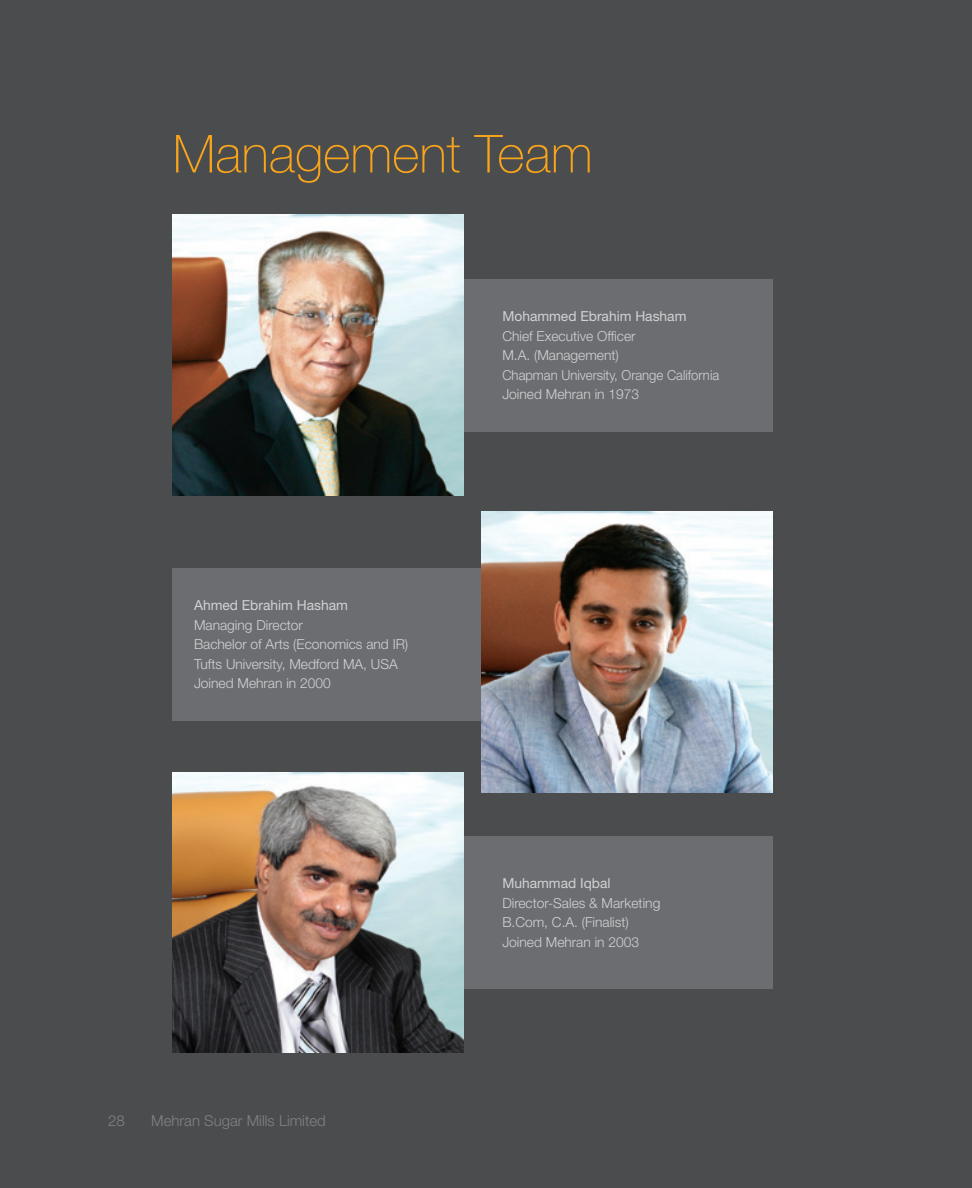
<style>
.page{position:relative;width:972px;height:1188px;background:#4b4c4d}
.page>*{position:absolute;margin:0;border:0;box-sizing:border-box;transform-origin:0 0}
.t1{font:100 52.5px "Helvetica Neue LT Std";color:#f9a51b}
.t2{font:300 15px "Helvetica Neue LT Std";color:#808285}
.t3{font:300 13.8px "Helvetica Neue LT Std";color:#d1d2d4}
.t4{font:13.8px "Helvetica Neue LT Std";color:#d1d2d4}
.t5{font:300 13.8px "Helvetica Neue LT Std";color:#d1d2d4;scale:.95 1}
</style>
<div class="page">
<img style="left:173px;top:215px;width:291px;height:281px">
<img style="left:481px;top:512px;width:291px;height:281px">
<img style="left:173px;top:772px;width:291px;height:281px">
<div style="left:464px;top:279px;width:308px;height:153px;background:#6c6d70"></div>
<div style="left:464px;top:836px;width:308px;height:153px;background:#6c6d70"></div>
<div style="left:173px;top:568px;width:308px;height:153px;background:#6c6d70"></div>
<p class="t1" style="left:173px;top:124px;width:421px">Management Team</p>
<p class="t4" style="left:194px;top:597px;width:155px">Ahmed Ebrahim Hasham</p>
<p class="t3" style="left:194px;top:617px;width:110px">Managing Director</p>
<p class="t3" style="left:194px;top:636px;width:216px">Bachelor of Arts (Economics and IR)</p>
<p class="t3" style="left:194px;top:656px;width:205px">Tufts University, Medford MA, USA</p>
<p class="t3" style="left:194px;top:675px;width:138px">Joined Mehran in 2000</p>
<p class="t2" style="left:108px;top:1111px;width:18px">28</p>
<p class="t2" style="left:151px;top:1111px;width:176px">Mehran Sugar Mills Limited</p>
<p class="t4" style="left:502px;top:308px;width:186px">Mohammed Ebrahim Hasham</p>
<p class="t3" style="left:502px;top:327px;width:135px">Chief Executive Officer</p>
<p class="t3" style="left:502px;top:347px;width:118px">M.A. (Management)</p>
<p class="t5" style="left:502px;top:366px;width:230px">Chapman University, Orange California</p>
<p class="t3" style="left:502px;top:386px;width:138px">Joined Mehran in 1973</p>
<p class="t4" style="left:502px;top:875px;width:110px">Muhammad Iqbal</p>
<p class="t3" style="left:502px;top:894px;width:159px">Director-Sales &amp; Marketing</p>
<p class="t3" style="left:502px;top:914px;width:128px">B.Com, C.A. (Finalist)</p>
<p class="t3" style="left:502px;top:933px;width:138px">Joined Mehran in 2003</p>
</div>
